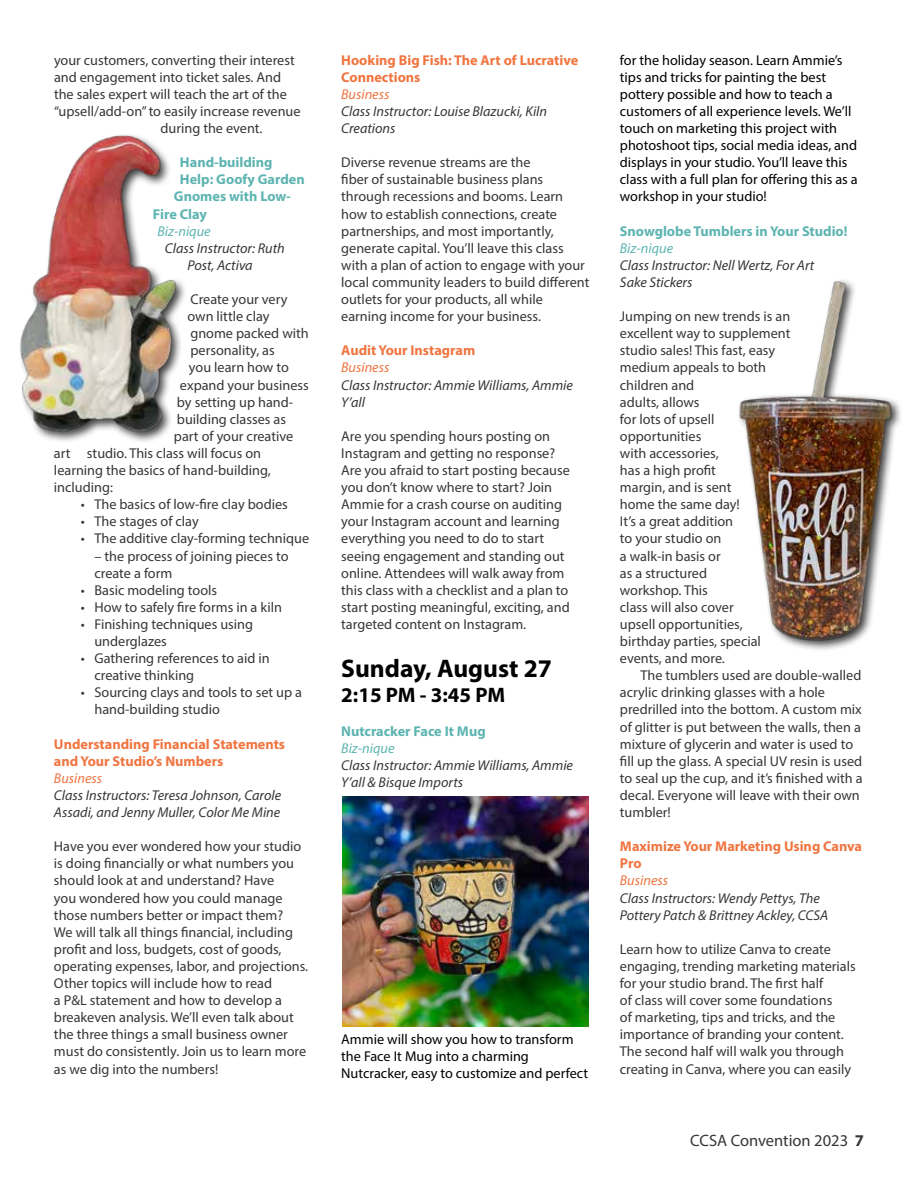
<style>
.page{position:relative;width:918px;height:1188px;background:#fff}
.page>*{position:absolute;margin:0;border:0;box-sizing:border-box;transform-origin:0 0}
.t1{font:700 25.5px "Myriad Pro";color:#000}
.t2{font:700 21px "Myriad Pro";letter-spacing:-.005em;color:#000}
.t3{font:16.5px "Myriad Pro";color:#353737}
.t4{font:14.25px/17.1px "Myriad Pro";color:#353737}
.t5{font:14.25px/17.1px "Myriad Pro";color:#000}
.t6{font:italic 14.25px/17.1px "Myriad Pro";color:#353737}
.t7{font:700 14.25px/17.1px "Myriad Pro";color:#f07540}
.t8{font:700 14.25px "Myriad Pro";color:#5db4b1}
.t9{font:italic 14.25px "Myriad Pro";color:#f07540}
.t10{font:italic 14.25px "Myriad Pro";color:#5db4b1}
.s1{font-weight:700}
</style>
<div class="page">
<div style="left:18px;top:133px;width:169px;height:311px;background:#000;opacity:.75"></div>
<img style="left:18px;top:135px;width:162px;height:298px">
<img style="left:343px;top:797px;width:245px;height:230px">
<div style="left:737px;top:278px;width:166px;height:374px;background:#000;opacity:.75"></div>
<img style="left:737px;top:278px;width:158px;height:365px">
<p class="t4" style="left:54px;top:51px;width:242px">your customers, converting their interest</p>
<p class="t4" style="left:54px;top:68px;width:229px">and engagement into ticket sales. And</p>
<p class="t4" style="left:54px;top:85px;width:234px">the sales expert will teach the art of the</p>
<p class="t4" style="left:54px;top:102px;width:248px">“upsell/add-on” to easily increase revenue</p>
<p class="t4" style="left:161px;top:120px;width:104px">during the event.</p>
<p class="t8" style="left:180px;top:153px;width:94px">Hand-building</p>
<p class="t8" style="left:180px;top:170px;width:126px">Help: Goofy Garden</p>
<p class="t8" style="left:174px;top:187px;width:118px">Gnomes with Low-</p>
<p class="t8" style="left:153px;top:204px;width:55px">Fire Clay</p>
<p class="t10" style="left:157px;top:222px;width:55px">Biz-nique</p>
<p class="t6" style="left:187px;top:239px;width:99px;text-indent:-23px">Class Instructor: Ruth<br>Post, Activa</p>
<p class="t4" style="left:191px;top:291px;width:98px">Create your very</p>
<p class="t4" style="left:187px;top:308px;width:84px">own little clay</p>
<p class="t4" style="left:190px;top:325px;width:120px">gnome packed with</p>
<p class="t4" style="left:190px;top:342px;width:86px">personality, as</p>
<p class="t4" style="left:189px;top:359px;width:101px">you learn how to</p>
<p class="t4" style="left:180px;top:376px;width:130px">expand your business</p>
<p class="t4" style="left:177px;top:393px;width:118px">by setting up hand-</p>
<p class="t4" style="left:177px;top:410px;width:111px">building classes as</p>
<p class="t4" style="left:174px;top:427px;width:121px">part of your creative</p>
<p class="t4" style="left:54px;top:444px;width:209px">art studio. This class will focus on</p>
<p class="t4" style="left:54px;top:462px;width:218px">learning the basics of hand-building,</p>
<p class="t4" style="left:54px;top:479px;width:61px">including:</p>
<p class="t4" style="left:81px;top:496px;width:208px">• The basics of low-fire clay bodies</p>
<p class="t4" style="left:81px;top:513px;width:119px">• The stages of clay</p>
<p class="t4" style="left:81px;top:530px;width:230px">• The additive clay-forming technique</p>
<p class="t4" style="left:94px;top:547px;width:196px">– the process of joining pieces to create a form</p>
<p class="t4" style="left:81px;top:581px;width:138px">• Basic modeling tools</p>
<p class="t4" style="left:81px;top:598px;width:203px">• How to safely fire forms in a kiln</p>
<p class="t4" style="left:94px;top:615px;width:160px;text-indent:-13px">• Finishing techniques using underglazes</p>
<p class="t4" style="left:94px;top:650px;width:177px;text-indent:-13px">• Gathering references to aid in creative thinking</p>
<p class="t4" style="left:94px;top:684px;width:209px;text-indent:-13px">• Sourcing clays and tools to set up a hand-building studio</p>
<p class="t7" style="left:54px;top:735px;width:233px">Understanding Financial Statements and Your Studio’s Numbers</p>
<p class="t9" style="left:54px;top:769px;width:50px">Business</p>
<p class="t6" style="left:54px;top:786px;width:229px">Class Instructors: Teresa Johnson, Carole<br>Assadi, and Jenny Muller, Color Me Mine</p>
<p class="t4" style="left:54px;top:838px;width:256px">Have you ever wondered how your studio is doing financially or what numbers you should look at and understand? Have<br>you wondered how you could manage those numbers better or impact them?<br>We will talk all things financial, including profit and loss, budgets, cost of goods, operating expenses, labor, and projections.<br>Other topics will include how to read<br>a P&amp;L statement and how to develop a breakeven analysis. We’ll even talk about the three things a small business owner must do consistently. Join us to learn more as we dig into the numbers!</p>
<p class="t7" style="left:341px;top:51px;width:238px">Hooking Big Fish: The Art of Lucrative<br>Connections</p>
<p class="t9" style="left:341px;top:85px;width:50px">Business</p>
<p class="t6" style="left:341px;top:102px;width:207px">Class Instructor: Louise Blazucki, Kiln<br>Creations</p>
<p class="t4" style="left:341px;top:154px;width:250px">Diverse revenue streams are the<br>fiber of sustainable business plans through recessions and booms. Learn how to establish connections, create partnerships, and most importantly, generate capital. You’ll leave this class with a plan of action to engage with your local community leaders to build different outlets for your products, all while earning income for your business.</p>
<p class="t7" style="left:341px;top:342px;width:136px">Audit Your Instagram</p>
<p class="t9" style="left:341px;top:359px;width:50px">Business</p>
<p class="t6" style="left:341px;top:376px;width:233px">Class Instructor: Ammie Williams, Ammie<br>Y’all</p>
<p class="t4" style="left:341px;top:427px;width:230px">Are you spending hours posting on Instagram and getting no response?<br>Are you afraid to start posting because you don’t know where to start? Join Ammie for a crash course on auditing your Instagram account and learning everything you need to do to start seeing engagement and standing out online. Attendees will walk away from this class with a checklist and a plan to start posting meaningful, exciting, and targeted content on Instagram.</p>
<h1 class="t1" style="left:341px;top:651px;width:212px">Sunday, August 27</h1>
<h2 class="t2" style="left:341px;top:681px;width:165px">2:15 PM - 3:45 PM</h2>
<p class="t8" style="left:341px;top:722px;width:146px">Nutcracker Face It Mug</p>
<p class="t10" style="left:341px;top:740px;width:55px">Biz-nique</p>
<p class="t6" style="left:341px;top:757px;width:233px">Class Instructor: Ammie Williams, Ammie<br>Y’all &amp; Bisque Imports</p>
<p class="t5" style="left:341px;top:1030px;width:248px">Ammie will show you how to transform the Face It Mug into a charming<br>Nutcracker, easy to customize and perfect</p>
<p class="t5" style="left:620px;top:51px;width:239px">for the holiday season. Learn Ammie’s tips and tricks for painting the best pottery possible and how to teach a customers of all experience levels. We’ll touch on marketing this project with photoshoot tips, social media ideas, and displays in your studio. You’ll leave this class with a full plan for offering this as a workshop in your studio!</p>
<p class="t8" style="left:620px;top:222px;width:229px">Snowglobe Tumblers in Your Studio!</p>
<p class="t10" style="left:620px;top:239px;width:55px">Biz-nique</p>
<p class="t6" style="left:620px;top:256px;width:196px">Class Instructor: Nell Wertz, For Art<br>Sake Stickers</p>
<p class="t4" style="left:620px;top:308px;width:172px">Jumping on new trends is an excellent way to supplement studio sales! This fast, easy medium appeals to both children and<br>adults, allows<br>for lots of upsell opportunities<br>with accessories,<br>has a high profit<br>margin, and is sent<br>home the same day!<br>It’s a great addition<br>to your studio on<br>a walk-in basis or<br>as a structured<br>workshop. This<br>class will also cover<br>upsell opportunities, birthday parties, special events, and more.</p>
<p class="t4" style="left:620px;top:667px;width:244px;text-indent:21px">The tumblers used are double-walled acrylic drinking glasses with a hole predrilled into the bottom. A custom mix of glitter is put between the walls, then a mixture of glycerin and water is used to fill up the glass. A special UV resin is used to seal up the cup, and it’s finished with a decal. Everyone will leave with their own tumbler!</p>
<p class="t7" style="left:620px;top:837px;width:244px">Maximize Your Marketing Using Canva<br>Pro</p>
<p class="t9" style="left:620px;top:872px;width:50px">Business</p>
<p class="t6" style="left:620px;top:889px;width:210px">Class Instructors: Wendy Pettys, The<br>Pottery Patch &amp; Brittney Ackley, CCSA</p>
<p class="t4" style="left:620px;top:940px;width:237px">Learn how to utilize Canva to create engaging, trending marketing materials for your studio brand. The first half<br>of class will cover some foundations<br>of marketing, tips and tricks, and the importance of branding your content.<br>The second half will walk you through creating in Canva, where you can easily</p>
<p class="t3" style="left:690px;top:1131px;width:175px">CCSA Convention 2023 <span class="s1">7</span></p>
</div>
